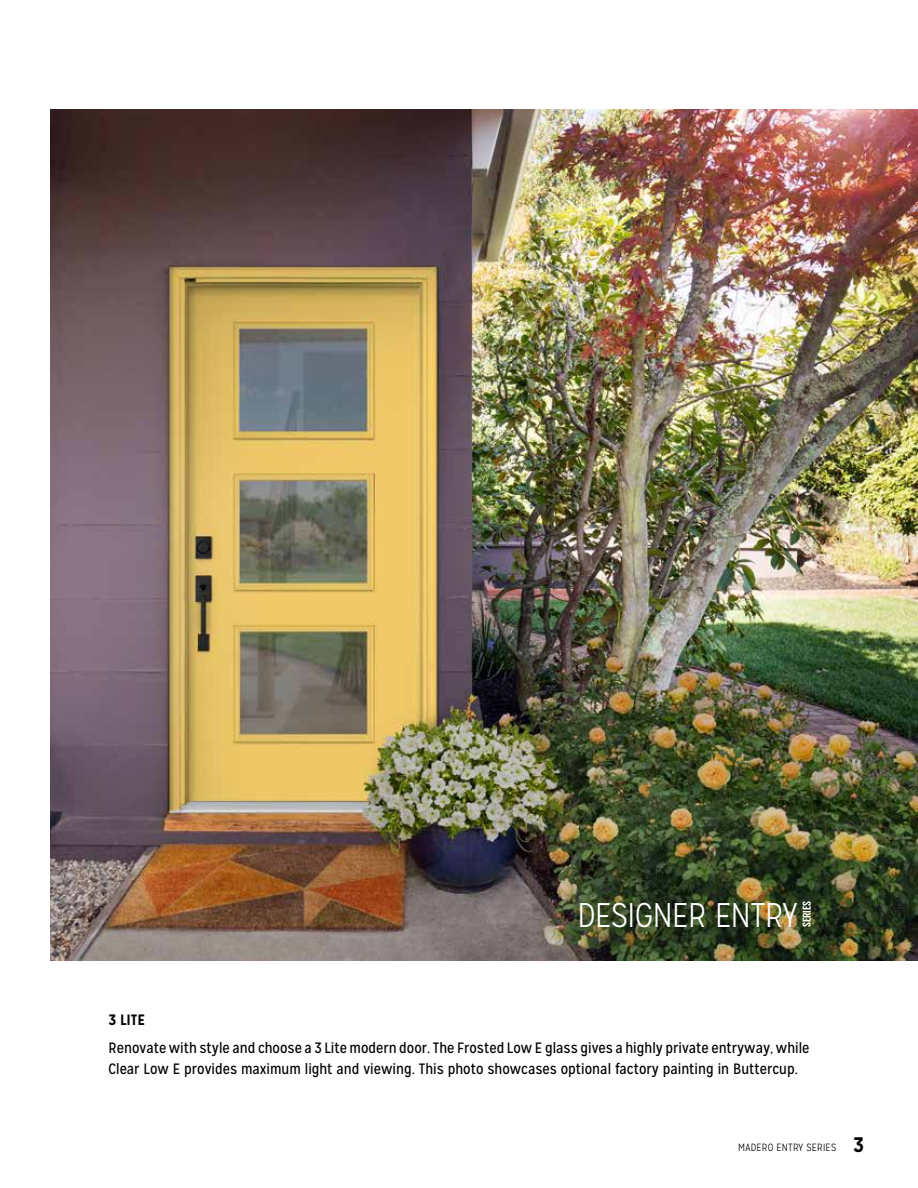
<style>
.page{position:relative;width:918px;height:1188px;background:#fff}
.page>*{position:absolute;margin:0;border:0;box-sizing:border-box;transform-origin:0 0}
.t1{font:300 34.2px "Mission Gothic";letter-spacing:-.015em;color:#fff}
.t2{font:15px/21px "Mission Gothic";color:#000}
.t3{font:700 15px "Mission Gothic";color:#000}
.t4{font:11.4px "Langdon";color:#fff}
.t5{font:300 10.5px "Mission Gothic";letter-spacing:.02em;color:#000}
.s1{font-weight:700;font-size:21px}
</style>
<div class="page">
<img style="left:50px;top:109px;width:868px;height:851px">
<h1 class="t1" style="left:578px;top:895px;width:222px">DESIGNER ENTRY</h1>
<p class="t4" style="left:800px;top:927px;width:28px;rotate:-90deg">SERIES</p>
<p class="t3" style="left:109px;top:1011px;width:38px">3 LITE</p>
<p class="t2" style="left:109px;top:1038px;width:702px">Renovate with style and choose a 3 Lite modern door. The Frosted Low E glass gives a highly private entryway, while<br>Clear Low E provides maximum light and viewing. This photo showcases optional factory painting in Buttercup.</p>
<p class="t5" style="left:738px;top:1141px;width:127px">MADERO ENTRY SERIES <span class="s1">3</span></p>
</div>
